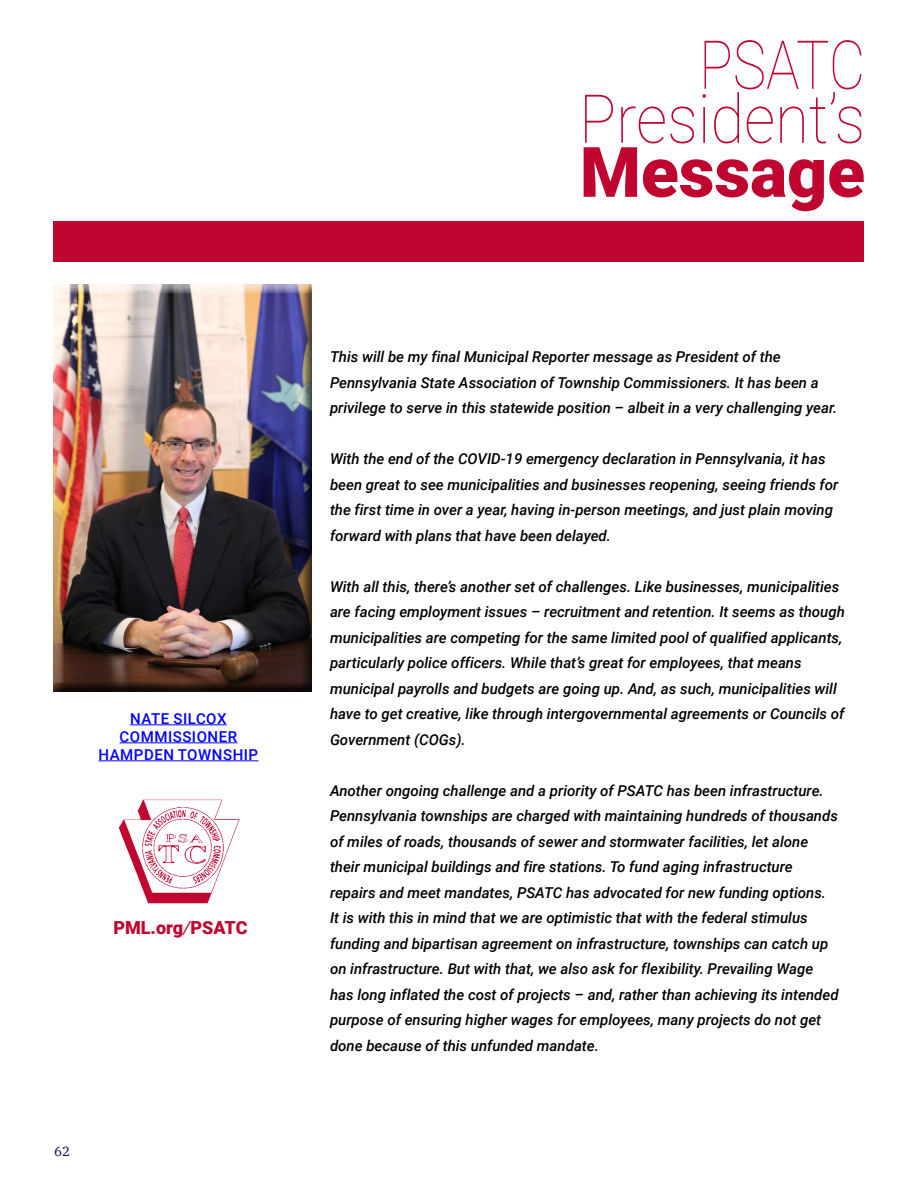
<style>
.page{position:relative;width:918px;height:1188px;background:#fff}
.page>*{position:absolute;margin:0;border:0;box-sizing:border-box;transform-origin:0 0}
.t1{font:900 69.6px "Roboto";color:#c00630}
.t2{font:100 67.5px/54px "Roboto";color:#c00630;text-align:right;scale:.83 1}
.t3{font:900 18px "Roboto";color:#c00630}
.t4{font:italic 500 15px/25.5px "Roboto";color:#000}
.t5{font:500 15px/18px "Roboto";letter-spacing:.035em;color:#00f;text-align:center}
.t6{font:13.5px "IBM Plex Serif";color:#260859}
.s1{font-weight:400;font-style:italic}
</style>
<div class="page">
<div style="left:45px;top:277px;width:278px;height:422px;background:#000;opacity:.75"></div>
<img style="left:119px;top:799px;width:120px;height:104px">
<hr style="left:130px;top:724px;width:97px;height:1px;background:#00f">
<hr style="left:120px;top:742px;width:117px;height:1px;background:#00f">
<hr style="left:98px;top:760px;width:160px;height:1px;background:#00f">
<div style="left:54px;top:221px;width:810px;height:41px;background:#c00630"></div>
<p class="t5" style="left:98px;top:709px;width:161px">NATE SILCOX<br>COMMISSIONER<br>HAMPDEN TOWNSHIP</p>
<p class="t3" style="left:113px;top:915px;width:136px">PML.org<span class="s1">/</span>PSATC</p>
<p class="t6" style="left:54px;top:1141px;width:18px">62</p>
<h2 class="t2" style="left:579px;top:35px;width:346px">PSATC<br>President’s</h2>
<h1 class="t1" style="left:580px;top:123px;width:287px">Message</h1>
<p class="t4" style="left:330px;top:344px;width:509px">This will be my final Municipal Reporter message as President of the<br>Pennsylvania State Association of Township Commissioners. It has been a privilege to serve in this statewide position – albeit in a very challenging year.</p>
<p class="t4" style="left:330px;top:446px;width:510px">With the end of the COVID-19 emergency declaration in Pennsylvania, it has been great to see municipalities and businesses reopening, seeing friends for the first time in over a year, having in-person meetings, and just plain moving forward with plans that have been delayed.</p>
<p class="t4" style="left:330px;top:573px;width:516px">With all this, there’s another set of challenges. Like businesses, municipalities are facing employment issues – recruitment and retention. It seems as though municipalities are competing for the same limited pool of qualified applicants, particularly police officers. While that’s great for employees, that means municipal payrolls and budgets are going up. And, as such, municipalities will have to get creative, like through intergovernmental agreements or Councils of Government (COGs).</p>
<p class="t4" style="left:330px;top:777px;width:510px">Another ongoing challenge and a priority of PSATC has been infrastructure.<br>Pennsylvania townships are charged with maintaining hundreds of thousands of miles of roads, thousands of sewer and stormwater facilities, let alone their municipal buildings and fire stations. To fund aging infrastructure repairs and meet mandates, PSATC has advocated for new funding options.<br>It is with this in mind that we are optimistic that with the federal stimulus funding and bipartisan agreement on infrastructure, townships can catch up on infrastructure. But with that, we also ask for flexibility. Prevailing Wage has long inflated the cost of projects – and, rather than achieving its intended purpose of ensuring higher wages for employees, many projects do not get done because of this unfunded mandate.</p>
</div>
